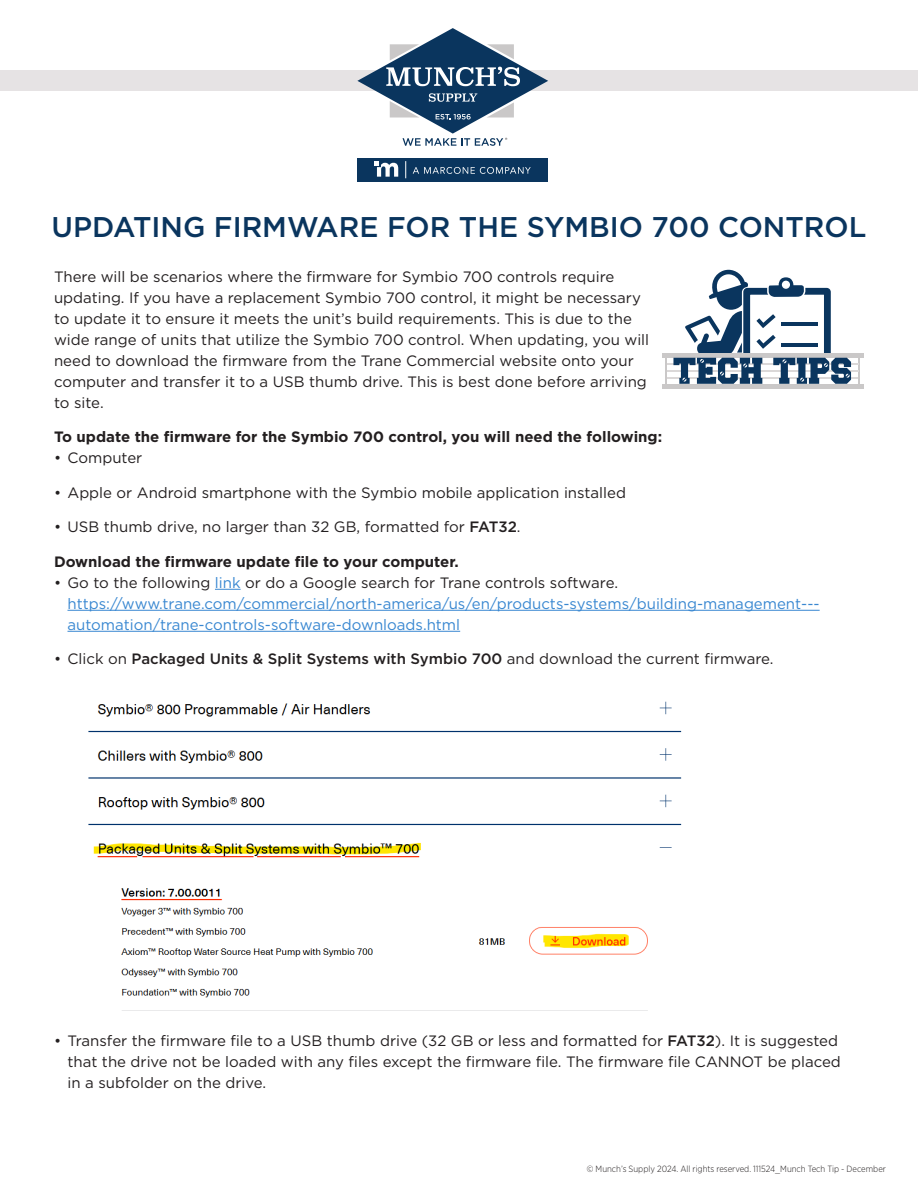
<style>
.page{position:relative;width:918px;height:1188px;background:#fff}
.page>*{position:absolute;margin:0;border:0;box-sizing:border-box;transform-origin:0 0}
.t1{font:500 28.5px "Gotham";color:#0a355e}
.t2{font:15px/21px "Gotham";color:#231f20}
.t3{font:15px/21px "Gotham";color:#3887d1}
.t4{font:700 15px "Gotham";color:#231f20}
.t5{font:500 15px "Gotham";color:#231f20}
.t6{font:300 9px "Gotham Narrow";color:#231f20}
.s1{font-weight:500}
.s2{color:#231f20}
.s3{font-weight:400}
</style>
<div class="page">
<div style="left:0;top:70px;width:918px;height:20px;background:#e6e3e4"></div>
<div style="left:357px;top:158px;width:191px;height:23px;background:#0a355e"></div>
<svg style="left:413px;top:167px;width:118px;height:7px"></svg>
<svg style="left:375px;top:161px;width:23px;height:16px"></svg>
<svg style="left:405px;top:161px;width:1px;height:17px"></svg>
<svg style="left:357px;top:28px;width:191px;height:118px"></svg>
<svg style="left:215px;top:589px;width:26px;height:1px"></svg>
<hr style="left:68px;top:610px;width:752px;height:1px;background:#3887d1">
<hr style="left:68px;top:631px;width:392px;height:1px;background:#3887d1">
<svg style="left:666px;top:358px;width:193px;height:26px"></svg>
<div style="left:662px;top:353px;width:202px;height:5px;background:#cac8c8"></div>
<div style="left:662px;top:384px;width:202px;height:5px;background:#cac8c8"></div>
<hr style="left:665px;top:354px;width:1px;height:32px;background:#cac8c8">
<hr style="left:859px;top:354px;width:1px;height:32px;background:#cac8c8">
<hr style="left:666px;top:370px;width:193px;height:1px;background:#dbd8d8">
<hr style="left:666px;top:364px;width:193px;height:1px;background:#dbd8d8">
<hr style="left:666px;top:377px;width:193px;height:1px;background:#dbd8d8">
<svg style="left:673px;top:270px;width:178px;height:114px"></svg>
<img style="left:88px;top:701px;width:594px;height:297px">
<h1 class="t1" style="left:52px;top:208px;width:816px">UPDATING FIRMWARE FOR THE SYMBIO 700 CONTROL</h1>
<p class="t2" style="left:54px;top:266px;width:597px">There will be scenarios where the firmware for Symbio 700 controls require updating. If you have a replacement Symbio 700 control, it might be necessary to update it to ensure it meets the unit’s build requirements. This is due to the wide range of units that utilize the Symbio 700 control. When updating, you will need to download the firmware from the Trane Commercial website onto your computer and transfer it to a USB thumb drive. This is best done before arriving to site.</p>
<p class="t4" style="left:54px;top:427px;width:610px">To update the firmware for the Symbio 700 control, you will need the following:</p>
<p class="t2" style="left:54px;top:447px;width:90px">• Computer</p>
<p class="t2" style="left:54px;top:482px;width:574px">• Apple or Android smartphone with the Symbio mobile application installed</p>
<p class="t2" style="left:54px;top:516px;width:468px">• USB thumb drive, no larger than 32 GB, formatted for <span class="s1">FAT32</span>.</p>
<p class="t4" style="left:54px;top:552px;width:406px">Download the firmware update file to your computer.</p>
<p class="t3" style="left:68px;top:572px;width:754px;text-indent:-14px"><span class="s2">• Go to the following</span> link <span class="s2">or do a Google search for Trane controls software. </span>https://www.trane.com/commercial/north-america/us/en/products-systems/building-management--- automation/trane-controls-software-downloads.html</p>
<p class="t5" style="left:54px;top:649px;width:721px"><span class="s3">• Click on</span> Packaged Units &amp; Split Systems with Symbio 700 <span class="s3">and download the current firmware.</span></p>
<p class="t2" style="left:68px;top:1030px;width:775px;text-indent:-14px">• Transfer the firmware file to a USB thumb drive (32 GB or less and formatted for <span class="s1">FAT32</span>). It is suggested that the drive not be loaded with any files except the firmware file. The firmware file CANNOT be placed in a subfolder on the drive.</p>
<p class="t6" style="left:587px;top:1163px;width:301px">© Munch’s Supply 2024. All rights reserved. 111524_Munch Tech Tip - December</p>
</div>
